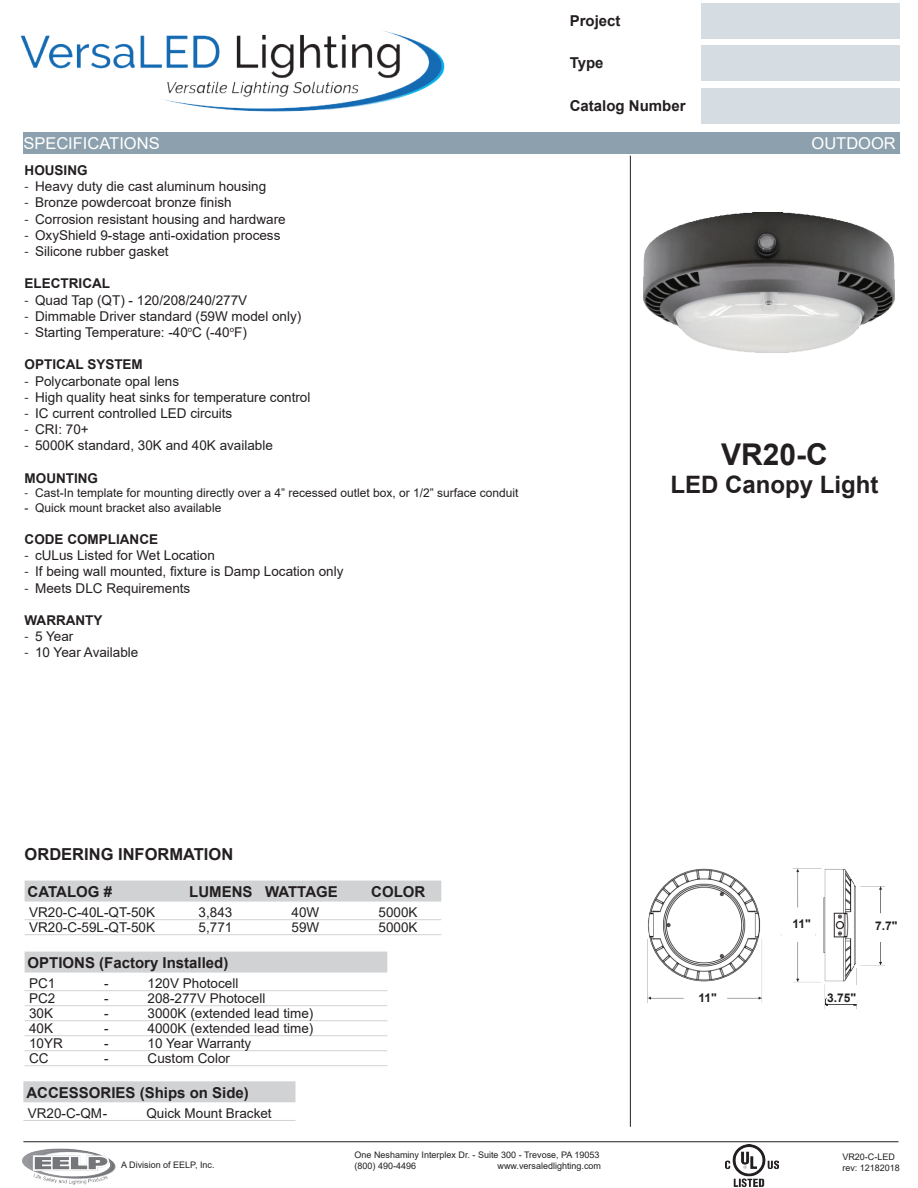
<style>
.page{position:relative;width:918px;height:1188px;background:#fff}
.page>*{position:absolute;margin:0;border:0;box-sizing:border-box;transform-origin:0 0}
.t1{font:700 30px "Arial";color:#231f20}
.t2{font:700 24px "Arial";color:#231f20}
.t3{font:700 16.5px "Arial";color:#231f20}
.t4{font:16.35px "Arial";color:#fff}
.Table_Headings{font:700 15px "Arial";color:#231f20}
.OrderingInfoDescript{font:13.5px "Arial";color:#231f20}
.ParagraphText{font:700 13.5px "Arial";color:#231f20}
.ParagraphText-2{font:12px "Arial";color:#231f20}
.t5{font:700 12px "Arial";color:#231f20}
.t6{font:9px "Arial";color:#231f20}
.s1{font-family:"Myriad Pro"}
</style>
<div class="page">
<div style="left:702px;top:3px;width:198px;height:35px;background:#d6dde2"></div>
<div style="left:702px;top:45px;width:198px;height:36px;background:#d6dde2"></div>
<div style="left:702px;top:88px;width:198px;height:36px;background:#d6dde2"></div>
<hr style="left:630px;top:156px;width:1px;height:971px;background:#231f20">
<div style="left:23px;top:133px;width:877px;height:21px;background:#8ca1ad"></div>
<hr style="left:23px;top:1141px;width:875px;height:1px;background:#231f20">
<div style="left:25px;top:881px;width:416px;height:21px;background:#d1d2d4"></div>
<hr style="left:25px;top:919px;width:416px;height:1px;background:#d1d2d4">
<hr style="left:25px;top:934px;width:416px;height:1px;background:#d1d2d4">
<div style="left:25px;top:952px;width:362px;height:21px;background:#d1d2d4"></div>
<hr style="left:25px;top:990px;width:362px;height:1px;background:#d1d2d4">
<hr style="left:25px;top:1005px;width:362px;height:1px;background:#d1d2d4">
<hr style="left:25px;top:1020px;width:362px;height:1px;background:#d1d2d4">
<hr style="left:25px;top:1035px;width:362px;height:1px;background:#d1d2d4">
<hr style="left:25px;top:1050px;width:362px;height:1px;background:#d1d2d4">
<hr style="left:25px;top:1065px;width:362px;height:1px;background:#d1d2d4">
<div style="left:23px;top:1081px;width:272px;height:21px;background:#d1d2d4"></div>
<hr style="left:23px;top:1120px;width:272px;height:1px;background:#d1d2d4">
<img style="left:644px;top:213px;width:251px;height:140px">
<img style="left:647px;top:868px;width:238px;height:141px">
<img style="left:726px;top:1144px;width:52px;height:43px">
<img style="left:20px;top:30px;width:425px;height:82px">
<img style="left:22px;top:1148px;width:94px;height:37px">
<p class="Table_Headings" style="left:570px;top:10px;width:52px">Project</p>
<p class="Table_Headings" style="left:570px;top:52px;width:35px">Type</p>
<p class="Table_Headings" style="left:570px;top:95px;width:117px">Catalog Number</p>
<p class="t4" style="left:23px;top:132px;width:138px">SPECIFICATIONS</p>
<p class="t4" style="left:812px;top:132px;width:86px">OUTDOOR</p>
<p class="ParagraphText" style="left:25px;top:161px;width:65px">HOUSING</p>
<p class="OrderingInfoDescript" style="left:25px;top:177px;width:243px"><span class="s1">-</span> Heavy duty die cast aluminum housing</p>
<p class="OrderingInfoDescript" style="left:25px;top:193px;width:209px"><span class="s1">-</span> Bronze powdercoat bronze finish</p>
<p class="OrderingInfoDescript" style="left:25px;top:210px;width:263px"><span class="s1">-</span> Corrosion resistant housing and hardware</p>
<p class="OrderingInfoDescript" style="left:25px;top:226px;width:257px"><span class="s1">-</span> OxyShield 9-stage anti-oxidation process</p>
<p class="OrderingInfoDescript" style="left:25px;top:242px;width:146px"><span class="s1">-</span> Silicone rubber gasket</p>
<p class="ParagraphText" style="left:25px;top:274px;width:87px">ELECTRICAL</p>
<p class="OrderingInfoDescript" style="left:25px;top:291px;width:224px"><span class="s1">-</span> Quad Tap (QT) - 120/208/240/277V</p>
<p class="OrderingInfoDescript" style="left:25px;top:307px;width:278px"><span class="s1">-</span> Dimmable Driver standard (59W model only)</p>
<p class="OrderingInfoDescript" style="left:25px;top:323px;width:224px"><span class="s1">-</span> Starting Temperature: -40<sup>o</sup>C (-40<sup>o</sup>F)</p>
<p class="ParagraphText" style="left:25px;top:355px;width:120px">OPTICAL SYSTEM</p>
<p class="OrderingInfoDescript" style="left:25px;top:372px;width:156px"><span class="s1">-</span> Polycarbonate opal lens</p>
<p class="OrderingInfoDescript" style="left:25px;top:388px;width:287px"><span class="s1">-</span> High quality heat sinks for temperature control</p>
<p class="OrderingInfoDescript" style="left:25px;top:404px;width:209px"><span class="s1">-</span> IC current controlled LED circuits</p>
<p class="OrderingInfoDescript" style="left:25px;top:420px;width:66px"><span class="s1">-</span> CRI: 70+</p>
<p class="OrderingInfoDescript" style="left:25px;top:436px;width:250px"><span class="s1">-</span> 5000K standard, 30K and 40K available</p>
<p class="ParagraphText" style="left:25px;top:469px;width:75px">MOUNTING</p>
<p class="ParagraphText-2" style="left:25px;top:485px;width:496px"><span class="s1">-</span> Cast-In template for mounting directly over a 4” recessed outlet box, or 1/2” surface conduit</p>
<p class="ParagraphText-2" style="left:25px;top:499px;width:198px">- Quick mount bracket also available</p>
<p class="ParagraphText" style="left:25px;top:530px;width:135px">CODE COMPLIANCE</p>
<p class="OrderingInfoDescript" style="left:25px;top:546px;width:192px"><span class="s1">-</span> cULus Listed for Wet Location</p>
<p class="OrderingInfoDescript" style="left:25px;top:562px;width:320px"><span class="s1">-</span> If being wall mounted, fixture is Damp Location only</p>
<p class="OrderingInfoDescript" style="left:25px;top:579px;width:167px"><span class="s1">-</span> Meets DLC Requirements</p>
<p class="ParagraphText" style="left:25px;top:611px;width:79px">WARRANTY</p>
<p class="OrderingInfoDescript" style="left:25px;top:627px;width:50px"><span class="s1">-</span> 5 Year</p>
<p class="OrderingInfoDescript" style="left:25px;top:643px;width:115px"><span class="s1">-</span> 10 Year Available</p>
<p class="t1" style="left:721px;top:433px;width:108px">VR20-C</p>
<p class="t2" style="left:670px;top:468px;width:210px">LED Canopy Light</p>
<p class="t3" style="left:25px;top:843px;width:210px">ORDERING INFORMATION</p>
<p class="Table_Headings" style="left:28px;top:881px;width:86px">CATALOG #</p>
<p class="Table_Headings" style="left:189px;top:881px;width:150px">LUMENS WATTAGE</p>
<p class="Table_Headings" style="left:371px;top:881px;width:56px">COLOR</p>
<p class="OrderingInfoDescript" style="left:29px;top:903px;width:128px">VR20-C-40L-QT-50K</p>
<p class="OrderingInfoDescript" style="left:199px;top:903px;width:35px">3,843</p>
<p class="OrderingInfoDescript" style="left:292px;top:903px;width:29px">40W</p>
<p class="OrderingInfoDescript" style="left:379px;top:903px;width:41px">5000K</p>
<p class="OrderingInfoDescript" style="left:29px;top:918px;width:128px">VR20-C-59L-QT-50K</p>
<p class="OrderingInfoDescript" style="left:199px;top:918px;width:35px">5,771</p>
<p class="OrderingInfoDescript" style="left:292px;top:918px;width:29px">59W</p>
<p class="OrderingInfoDescript" style="left:379px;top:918px;width:41px">5000K</p>
<p class="Table_Headings" style="left:28px;top:952px;width:202px">OPTIONS (Factory Installed)</p>
<p class="OrderingInfoDescript" style="left:29px;top:974px;width:28px">PC1</p>
<p class="OrderingInfoDescript" style="left:104px;top:974px;width:6px">-</p>
<p class="OrderingInfoDescript" style="left:148px;top:974px;width:92px">120V Photocell</p>
<p class="OrderingInfoDescript" style="left:29px;top:989px;width:28px">PC2</p>
<p class="OrderingInfoDescript" style="left:104px;top:989px;width:6px">-</p>
<p class="OrderingInfoDescript" style="left:148px;top:989px;width:119px">208-277V Photocell</p>
<p class="OrderingInfoDescript" style="left:29px;top:1004px;width:26px">30K</p>
<p class="OrderingInfoDescript" style="left:104px;top:1004px;width:6px">-</p>
<p class="OrderingInfoDescript" style="left:148px;top:1004px;width:167px">3000K (extended lead time)</p>
<p class="OrderingInfoDescript" style="left:29px;top:1019px;width:26px">40K</p>
<p class="OrderingInfoDescript" style="left:104px;top:1019px;width:6px">-</p>
<p class="OrderingInfoDescript" style="left:148px;top:1019px;width:167px">4000K (extended lead time)</p>
<p class="OrderingInfoDescript" style="left:29px;top:1034px;width:35px">10YR</p>
<p class="OrderingInfoDescript" style="left:104px;top:1034px;width:6px">-</p>
<p class="OrderingInfoDescript" style="left:148px;top:1034px;width:105px">10 Year Warranty</p>
<p class="OrderingInfoDescript" style="left:29px;top:1049px;width:21px">CC</p>
<p class="OrderingInfoDescript" style="left:104px;top:1049px;width:6px">-</p>
<p class="OrderingInfoDescript" style="left:148px;top:1049px;width:84px">Custom Color</p>
<p class="Table_Headings" style="left:26px;top:1082px;width:224px">ACCESSORIES (Ships on Side)</p>
<p class="OrderingInfoDescript" style="left:28px;top:1104px;width:81px">VR20-C-QM-</p>
<p class="OrderingInfoDescript" style="left:146px;top:1104px;width:127px">Quick Mount Bracket</p>
<p class="t6" style="left:121px;top:1159px;width:95px">A Division of EELP, Inc.</p>
<p class="t6" style="left:355px;top:1149px;width:246px">One Neshaminy Interplex Dr. - Suite 300 - Trevose, PA 19053</p>
<p class="t6" style="left:355px;top:1160px;width:63px">(800) 490-4496</p>
<p class="t6" style="left:498px;top:1160px;width:105px">www.versaledlighting.com</p>
<p class="t5" style="left:699px;top:989px;width:20px">11"</p>
<p class="t5" style="left:792px;top:915px;width:20px">11"</p>
<p class="t5" style="left:875px;top:917px;width:24px">7.7"</p>
<p class="t5" style="left:827px;top:989px;width:31px">3.75"</p>
<p class="t6" style="left:842px;top:1151px;width:54px">VR20-C-LED</p>
<p class="t6" style="left:842px;top:1161px;width:59px">rev: 12182018</p>
</div>
